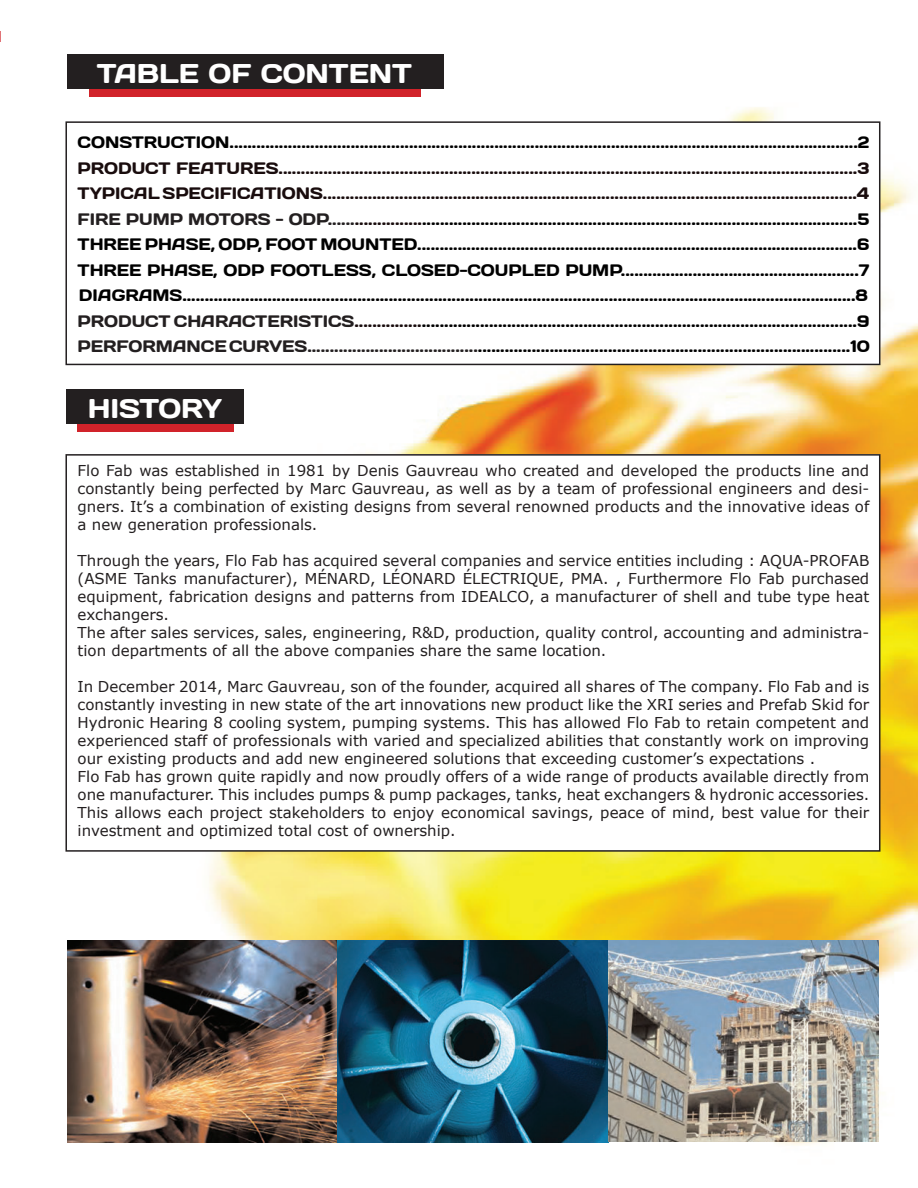
<style>
.page{position:relative;width:918px;height:1188px;background:#fff}
.page>*{position:absolute;margin:0;border:0;box-sizing:border-box;transform-origin:0 0}
.t1{font:27px "Days";color:#fff}
.t2{font:16.5px/25.5px "Days";color:#000}
.t3{font:15px/18px "Verdana";color:#231f20}
.s1{color:#190c0d}
.s2{color:#231f20}
</style>
<div class="page">
<img style="left:65px;top:88px;width:853px;height:1058px">
<div style="left:66px;top:122px;width:814px;height:242px;background:#fff"></div>
<div style="left:65px;top:121px;width:815px;height:244px;border:2px solid #231f20"></div>
<div style="left:89px;top:89px;width:332px;height:8px;background:#d1232a"></div>
<div style="left:77px;top:424px;width:156px;height:8px;background:#d1232a"></div>
<div style="left:67px;top:54px;width:377px;height:34px;background:#231f20"></div>
<div style="left:67px;top:390px;width:177px;height:34px;background:#231f20"></div>
<div style="left:66px;top:455px;width:814px;height:396px;background:#fff"></div>
<div style="left:65px;top:454px;width:815px;height:398px;border:2px solid #231f20"></div>
<img style="left:67px;top:940px;width:811px;height:202px">
<h1 class="t1" style="left:97px;top:56px;width:317px">TABLE OF CONTENT</h1>
<p class="t2" style="left:78px;top:130px;width:793px">CONSTRUCTION............................................................................................................................................2</p>
<p class="t2" style="left:78px;top:155px;width:794px"><span class="s1">PRODUCT FEATURES.................................................................................................................................3<br>TYPICAL SPECIFICATIONS.......................................................................................................................4<br></span><span class="s2">FIRE PUMP MOTORS - ODP......</span><span class="s1">...............</span>.................................................................................................5<br>THREE PHASE, ODP, FOOT MOUNTED..................................................................................................6<br>THREE PHASE, ODP FOOTLESS, CLOSED-COUPLED PUMP.....................................................7<br>DIAGRAMS......................................................................................................................................................8<br><span class="s2">PRODUCT CHARACTERISTICS</span><span class="s1">...............</span>.................................................................................................9<br><span class="s2">PERFORMANCE CURVES......................................</span>...................................................................................10</p>
<h1 class="t1" style="left:88px;top:391px;width:136px">HISTORY</h1>
<p class="t3" style="left:78px;top:462px;width:793px;text-align:justify">Flo Fab was established in 1981 by Denis Gauvreau who created and developed the products line and constantly being perfected by Marc Gauvreau, as well as by a team of professional engineers and desi&shy;gners. It’s a combination of existing designs from several renowned products and the innovative ideas of a new generation professionals.</p>
<p class="t3" style="left:78px;top:552px;width:793px">Through the years, Flo Fab has acquired several companies and service entities including : AQUA-PROFAB (ASME Tanks manufacturer), MÉNARD, LÉONARD ÉLECTRIQUE, PMA. , Furthermore Flo Fab purchased equipment, fabrication designs and patterns from IDEALCO, a manufacturer of shell and tube type heat exchangers.<br>The after sales services, sales, engineering, R&amp;D, production, quality control, accounting and administra&shy;tion departments of all the above companies share the same location.</p>
<p class="t3" style="left:78px;top:678px;width:793px">In December 2014, Marc Gauvreau, son of the founder, acquired all shares of The company. Flo Fab and is constantly investing in new state of the art innovations new product like the XRI series and Prefab Skid for Hydronic Hearing 8 cooling system, pumping systems. This has allowed Flo Fab to retain competent and experienced staff of professionals with varied and specialized abilities that constantly work on improving our existing products and add new engineered solutions that exceeding customer’s expectations .<br>Flo Fab has grown quite rapidly and now proudly offers of a wide range of products available directly from one manufacturer. This includes pumps &amp; pump packages, tanks, heat exchangers &amp; hydronic accessories.<br>This allows each project stakeholders to enjoy economical savings, peace of mind, best value for their investment and optimized total cost of ownership.</p>
</div>
